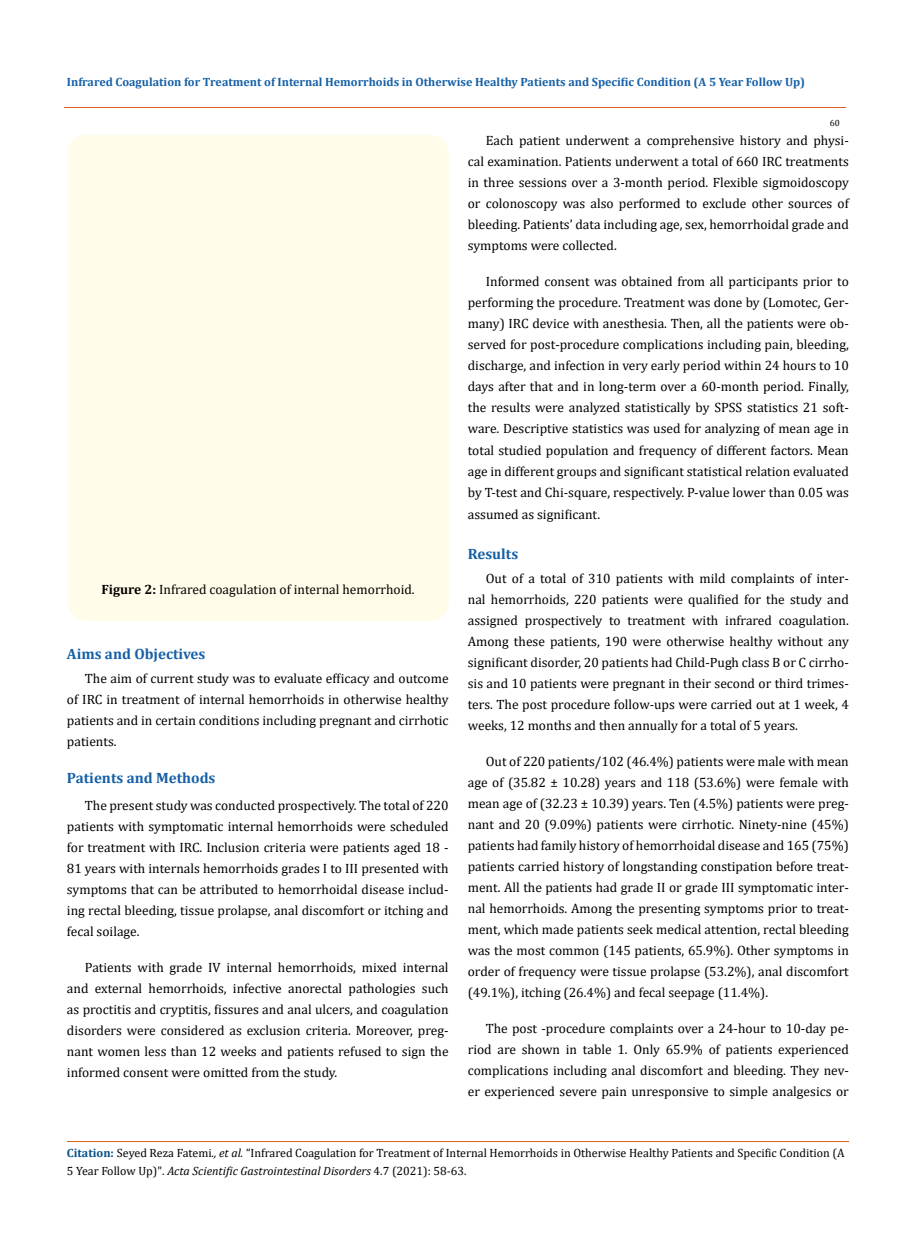
<style>
.page{position:relative;width:917px;height:1242px;background:#fff}
.page>*{position:absolute;margin:0;border:0;box-sizing:border-box;transform-origin:0 0}
.t1{font:700 15px "Cambria";color:#1560a6}
.t2{font:13.5px/21px "Cambria";color:#000;text-align:justify}
.t3{font:12px/18px "Cambria";color:#000}
.t4{font:700 12px "Cambria";color:#1560a6}
.t5{font:9px "Cambria";color:#000}
.s1{font-weight:700}
.s2{font-weight:700;color:#035089}
.s3{font-style:italic}
</style>
<div class="page">
<div style="left:68px;top:135px;width:380px;height:486px;background:#fffde9;border-radius:18px"></div>
<hr style="left:64px;top:108px;width:781px;height:1px;background:#e05d1a">
<hr style="left:67px;top:1141px;width:781px;height:1px;background:#e05d1a">
<p class="t4" style="left:67px;top:73px;width:739px">Infrared Coagulation for Treatment of Internal Hemorrhoids in Otherwise Healthy Patients and Specific Condition (A 5 Year Follow Up)</p>
<p class="t5" style="left:829px;top:118px;width:11px">60</p>
<p class="t2" style="left:101px;top:578px;width:315px"><span class="s1">Figure 2:</span> Infrared coagulation of internal hemorrhoid.</p>
<p class="t1" style="left:67px;top:643px;width:140px">Aims and Objectives</p>
<p class="t2" style="left:67px;top:668px;width:383px;text-indent:18px">The aim of current study was to evaluate efficacy and outcome of IRC in treatment of internal hemorrhoids in otherwise healthy patients and in certain conditions including pregnant and cirrhotic patients.</p>
<p class="t1" style="left:67px;top:768px;width:150px">Patients and Methods</p>
<p class="t2" style="left:67px;top:795px;width:383px;text-indent:18px">The present study was conducted prospectively. The total of 220 patients with symptomatic internal hemorrhoids were scheduled for treatment with IRC. Inclusion criteria were patients aged 18 - 81 years with internals hemorrhoids grades I to III presented with symptoms that can be attributed to hemorrhoidal disease includ&shy;ing rectal bleeding, tissue prolapse, anal discomfort or itching and fecal soilage.</p>
<p class="t2" style="left:67px;top:957px;width:383px;text-indent:18px">Patients with grade IV internal hemorrhoids, mixed internal and external hemorrhoids, infective anorectal pathologies such as proctitis and cryptitis, fissures and anal ulcers, and coagulation disorders were considered as exclusion criteria. Moreover, preg&shy;nant women less than 12 weeks and patients refused to sign the informed consent were omitted from the study.</p>
<p class="t2" style="left:468px;top:130px;width:382px;text-indent:18px">Each patient underwent a comprehensive history and physi&shy;cal examination. Patients underwent a total of 660 IRC treatments in three sessions over a 3-month period. Flexible sigmoidoscopy or colonoscopy was also performed to exclude other sources of bleeding. Patients’ data including age, sex, hemorrhoidal grade and symptoms were collected.</p>
<p class="t2" style="left:468px;top:271px;width:382px;text-indent:18px">Informed consent was obtained from all participants prior to performing the procedure. Treatment was done by (Lomotec, Ger&shy;many) IRC device with anesthesia. Then, all the patients were ob&shy;served for post-procedure complications including pain, bleeding, discharge, and infection in very early period within 24 hours to 10 days after that and in long-term over a 60-month period. Finally, the results were analyzed statistically by SPSS statistics 21 soft&shy;ware. Descriptive statistics was used for analyzing of mean age in total studied population and frequency of different factors. Mean age in different groups and significant statistical relation evaluated by T-test and Chi-square, respectively. P-value lower than 0.05 was</p>
<p class="t2" style="left:468px;top:504px;width:134px">assumed as significant.</p>
<p class="t1" style="left:468px;top:543px;width:52px">Results</p>
<p class="t2" style="left:468px;top:567px;width:382px;text-indent:18px">Out of a total of 310 patients with mild complaints of inter&shy;nal hemorrhoids, 220 patients were qualified for the study and assigned prospectively to treatment with infrared coagulation.<br>Among these patients, 190 were otherwise healthy without any significant disorder, 20 patients had Child-Pugh class B or C cirrho&shy;sis and 10 patients were pregnant in their second or third trimes&shy;ters. The post procedure follow-ups were carried out at 1 week, 4 weeks, 12 months and then annually for a total of 5 years.</p>
<p class="t2" style="left:468px;top:750px;width:382px;text-indent:18px">Out of 220 patients/102 (46.4%) patients were male with mean age of (35.82 ± 10.28) years and 118 (53.6%) were female with mean age of (32.23 ± 10.39) years. Ten (4.5%) patients were preg&shy;nant and 20 (9.09%) patients were cirrhotic. Ninety-nine (45%) patients had family history of hemorrhoidal disease and 165 (75%) patients carried history of longstanding constipation before treat&shy;ment. All the patients had grade II or grade III symptomatic inter&shy;nal hemorrhoids. Among the presenting symptoms prior to treat&shy;ment, which made patients seek medical attention, rectal bleeding was the most common (145 patients, 65.9%). Other symptoms in order of frequency were tissue prolapse (53.2%), anal discomfort (49.1%), itching (26.4%) and fecal seepage (11.4%).</p>
<p class="t2" style="left:468px;top:1018px;width:382px;text-indent:18px">The post -procedure complaints over a 24-hour to 10-day pe&shy;riod are shown in table 1. Only 65.9% of patients experienced complications including anal discomfort and bleeding. They nev&shy;er experienced severe pain unresponsive to simple analgesics or</p>
<p class="t3" style="left:67px;top:1144px;width:779px"><span class="s2">Citation:</span> Seyed Reza Fatemi<span class="s3">., et al.</span> “Infrared Coagulation for Treatment of Internal Hemorrhoids in Otherwise Healthy Patients and Specific Condition (A<br>5 Year Follow Up)". <span class="s3">Acta Scientific Gastrointestinal Disorders</span> 4.7 (2021): 58-63.</p>
</div>
